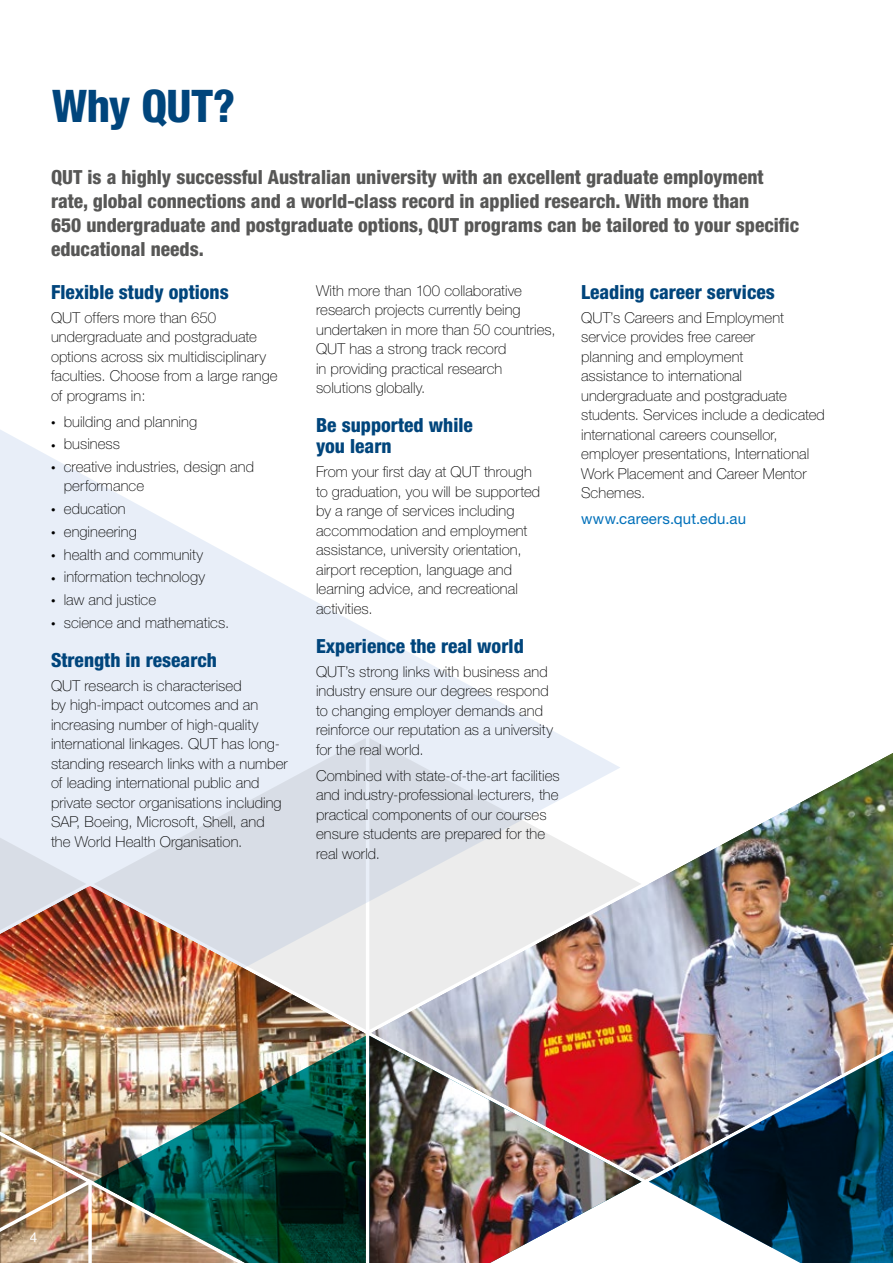
<style>
.page{position:relative;width:893px;height:1263px;background:#fff}
.page>*{position:absolute;margin:0;border:0;box-sizing:border-box;transform-origin:0 0}
.t1{font:800 condensed 45px "Helvetica Neue";letter-spacing:-.01em;color:#00457c}
.t2{font:800 condensed 19.5px/24px "Helvetica Neue";color:#575756}
.t3{font:800 condensed 19.5px/21px "Helvetica Neue";color:#00457c}
.t4{font:100 15px/19.5px "Helvetica Neue";letter-spacing:.005em;color:#000}
.t5{font:15px "Helvetica Neue";letter-spacing:.01em;color:#0070ba}
.t6{font:13.5px "Helvetica Neue";color:#fff}
.s1{font-size:9px}
</style>
<div class="page">
<svg style="left:0;top:430px;width:565px;height:606px;fill:#e8eef8"></svg>
<svg style="left:94px;top:738px;width:272px;height:148px;background:#dfe5ee"></svg>
<svg style="left:369px;top:738px;width:224px;height:292px;background:#e7ecf4"></svg>
<svg style="left:0;top:738px;width:86px;height:148px;background:#e5ebf4"></svg>
<img style="left:369px;top:1036px;width:272px;height:227px">
<img style="left:372px;top:753px;width:521px;height:427px">
<img style="left:0;top:886px;width:366px;height:377px">
<img style="left:94px;top:1036px;width:272px;height:227px">
<img style="left:649px;top:1036px;width:244px;height:227px">
<h1 class="t1" style="left:52px;top:78px;width:185px">Why QUT?</h1>
<p class="t2" style="left:51px;top:165px;width:750px">QUT is a highly successful Australian university with an excellent graduate employment rate, global connections and a world-class record in applied research. With more than<br>650 undergraduate and postgraduate options, QUT programs can be tailored to your specific educational needs.</p>
<h2 class="t3" style="left:51px;top:281px;width:179px">Flexible study options</h2>
<p class="t4" style="left:51px;top:307px;width:228px">QUT offers more than 650 undergraduate and postgraduate options across six multidisciplinary faculties. Choose from a large range of programs in:</p>
<p class="t4" style="left:51px;top:411px;width:148px"><span class="s1">•</span> building and planning</p>
<p class="t4" style="left:51px;top:434px;width:71px"><span class="s1">•</span> business</p>
<p class="t4" style="left:64px;top:457px;width:192px;text-indent:-13px"><span class="s1">•</span> creative industries, design and performance</p>
<p class="t4" style="left:51px;top:499px;width:76px"><span class="s1">•</span> education</p>
<p class="t4" style="left:51px;top:522px;width:87px"><span class="s1">•</span> engineering</p>
<p class="t4" style="left:51px;top:544px;width:154px"><span class="s1">•</span> health and community</p>
<p class="t4" style="left:51px;top:567px;width:155px"><span class="s1">•</span> information technology</p>
<p class="t4" style="left:51px;top:590px;width:107px"><span class="s1">•</span> law and justice</p>
<p class="t4" style="left:51px;top:612px;width:180px"><span class="s1">•</span> science and mathematics.</p>
<h2 class="t3" style="left:51px;top:649px;width:167px">Strength in research</h2>
<p class="t4" style="left:51px;top:675px;width:238px">QUT research is characterised<br>by high-impact outcomes and an increasing number of high-quality international linkages. QUT has long&shy;standing research links with a number of leading international public and private sector organisations including SAP, Boeing, Microsoft, Shell, and the World Health Organisation.</p>
<h2 class="t3" style="left:581px;top:281px;width:195px">Leading career services</h2>
<p class="t4" style="left:581px;top:307px;width:245px">QUT’s Careers and Employment service provides free career<br>planning and employment<br>assistance to international undergraduate and postgraduate students. Services include a dedicated international careers counsellor, employer presentations, International<br>Work Placement and Career Mentor<br>Schemes.</p>
<p class="t5" style="left:581px;top:510px;width:166px">www.careers.qut.edu.au</p>
<p class="t4" style="left:316px;top:280px;width:241px">With more than 100 collaborative research projects currently being undertaken in more than 50 countries,<br>QUT has a strong track record<br>in providing practical research solutions globally.</p>
<h2 class="t3" style="left:316px;top:415px;width:158px">Be supported while you learn</h2>
<p class="t4" style="left:316px;top:462px;width:226px">From your first day at QUT through to graduation, you will be supported by a range of services including accommodation and employment assistance, university orientation, airport reception, language and learning advice, and recreational activities.</p>
<h2 class="t3" style="left:316px;top:635px;width:209px">Experience the real world</h2>
<p class="t4" style="left:316px;top:661px;width:238px">QUT’s strong links with business and industry ensure our degrees respond to changing employer demands and reinforce our reputation as a university for the real world.</p>
<p class="t4" style="left:316px;top:765px;width:245px">Combined with state-of-the-art facilities and industry-professional lecturers, the practical components of our courses ensure students are prepared for the real world.</p>
<p class="t6" style="left:30px;top:1229px;width:9px">4</p>
</div>
